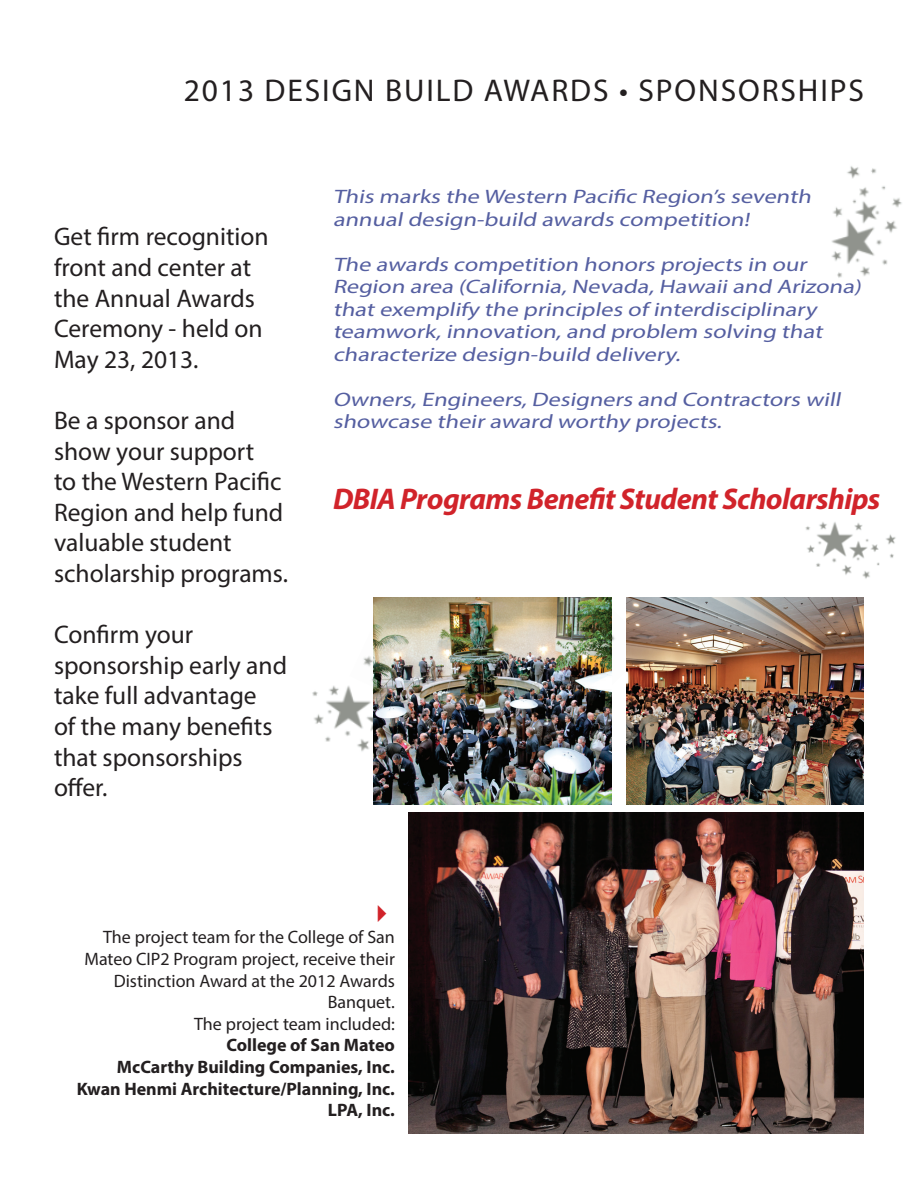
<style>
.page{position:relative;width:918px;height:1188px;background:#fff}
.page>*{position:absolute;margin:0;border:0;box-sizing:border-box;transform-origin:0 0}
.t1{font:31.5px "Myriad Pro";letter-spacing:.06em;color:#231f20}
.t2{font:italic 700 30px "Myriad Pro";letter-spacing:-.02em;color:#d1232a}
.t3{font:25.5px/30.6px "Myriad Pro";color:#231f20}
.t4{font:italic 19.5px/22.5px "Myriad Pro";letter-spacing:-.17em;color:#555fa1;scale:1.25 1}
.t5{font:18px/21.6px "Myriad Pro";color:#231f20;text-align:right}
.t6{font:700 18px/21.6px "Myriad Pro";color:#231f20;text-align:right}
</style>
<div class="page">
<img style="left:611px;top:598px;width:4px;height:141px">
<img style="left:831px;top:166px;width:71px;height:112px">
<img style="left:805px;top:522px;width:91px;height:57px">
<img style="left:409px;top:813px;width:455px;height:321px">
<img style="left:312px;top:685px;width:61px;height:67px">
<img style="left:350px;top:656px;width:23px;height:46px">
<img style="left:626px;top:597px;width:238px;height:207px">
<img style="left:373px;top:597px;width:238px;height:207px">
<h1 class="t1" style="left:184px;top:71px;width:682px">2013 DESIGN BUILD AWARDS • SPONSORSHIPS</h1>
<h3 class="t3" style="left:54px;top:221px;width:216px">Get firm recognition front and center at the Annual Awards<br>Ceremony - held on<br>May 23, 2013.</h3>
<h3 class="t3" style="left:54px;top:405px;width:236px">Be a sponsor and show your support<br>to the Western Pacific<br>Region and help fund valuable student scholarship programs.</h3>
<h3 class="t3" style="left:54px;top:619px;width:235px">Confirm your sponsorship early and take full advantage<br>of the many benefits that sponsorships offer.</h3>
<p class="t4" style="left:333px;top:185px;width:387px">This marks the Western Pacific Region’s seventh annualdesign-build awards competition!</p>
<p class="t4" style="left:333px;top:253px;width:427px">The awards competition honors projects in our Region area (California,Nevada,Hawaiiand Arizona) that exemplify the principles ofinterdisciplinary teamwork,innovation,and problem solving that characterize design-build delivery.</p>
<p class="t4" style="left:333px;top:388px;width:411px">Owners,Engineers,Designers and Contractors will showcase their award worthy projects.</p>
<h2 class="t2" style="left:333px;top:479px;width:549px">DBIA Programs Benefit Student Scholarships</h2>
<p class="t5" style="left:84px;top:926px;width:312px">The project team for the College of San<br>Mateo CIP2 Program project, receive their<br>Distinction Award at the 2012 Awards<br>Banquet.<br>The project team included:</p>
<p class="t6" style="left:77px;top:1034px;width:320px">College of San Mateo<br>McCarthy Building Companies, Inc.<br>Kwan Henmi Architecture/Planning, Inc.<br>LPA, Inc.</p>
</div>
